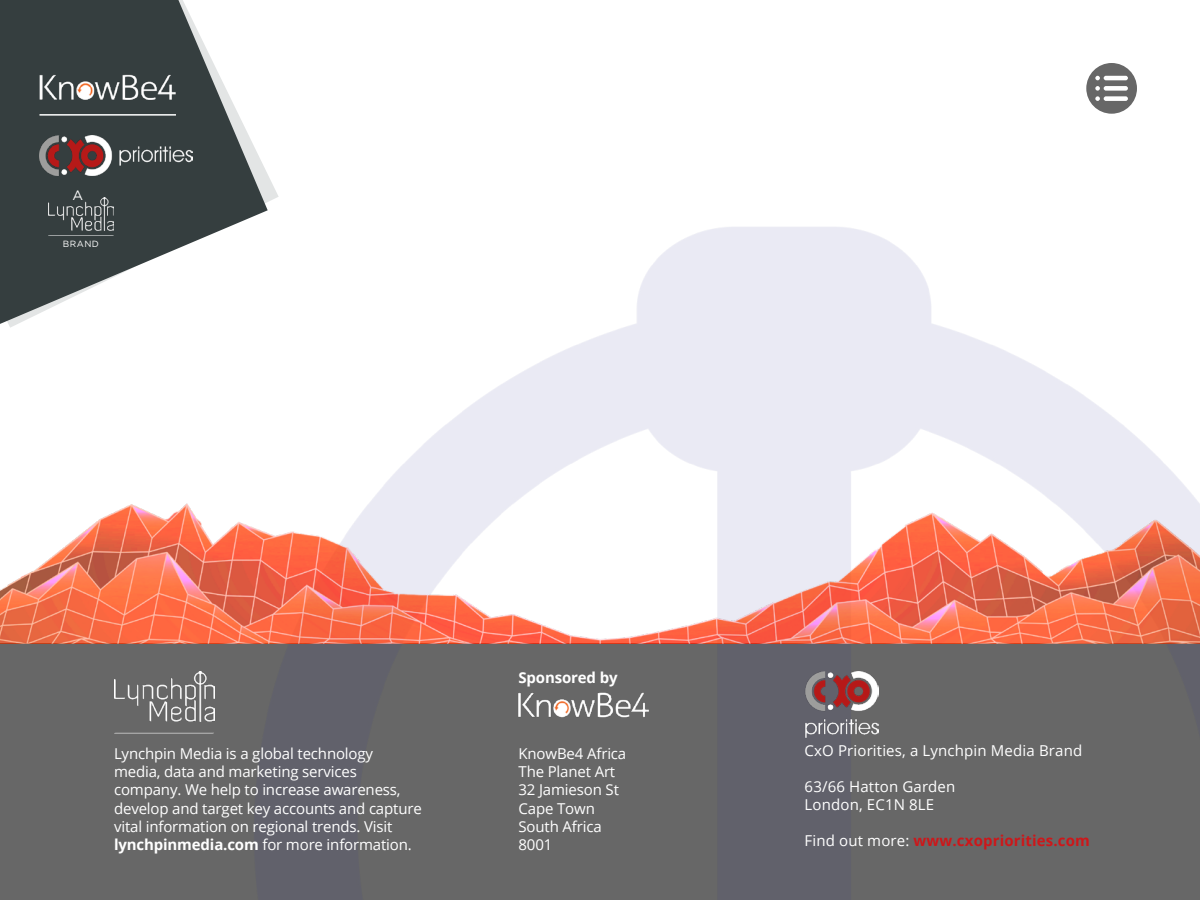
<style>
.page{position:relative;width:1200px;height:900px;background:#fff}
.page>*{position:absolute;margin:0;border:0;box-sizing:border-box;transform-origin:0 0}
.t1{font:15px/18.1px "Open Sans";letter-spacing:-.01em;color:#fff}
.t2{font:15px/18px "Open Sans";letter-spacing:.01em;color:#fff}
.t3{font:700 15px "Open Sans";letter-spacing:.01em;color:#cd171a}
.t4{font:700 15px "Open Sans";letter-spacing:-.01em;color:#fff}
.t5{font:13.5px "Gotham";color:#fff}
.t6{font:9px "Gotham";letter-spacing:.05em;color:#fff}
.s1{font-weight:700}
.s2{font-weight:400;color:#fff}
</style>
<div class="page">
<svg style="left:0;top:0;width:268px;height:191px;fill:#353e3f"></svg>
<img style="left:39px;top:135px;width:154px;height:40px">
<img style="left:27px;top:67px;width:153px;height:40px">
<hr style="left:39px;top:114px;width:137px;height:2px;background:#fff">
<div style="left:0;top:644px;width:1200px;height:256px;background:#676767"></div>
<img style="left:0;top:191px;width:1200px;height:453px">
<img style="left:114px;top:671px;width:100px;height:50px">
<svg style="left:114px;top:733px;width:100px;height:1px"></svg>
<img style="left:518px;top:692px;width:131px;height:26px">
<img style="left:805px;top:671px;width:73px;height:67px">
<svg style="left:1086px;top:63px;width:51px;height:51px"></svg>
<p class="t5" style="left:72px;top:186px;width:12px">A</p>
<p class="t6" style="left:63px;top:238px;width:37px">BRAND</p>
<p class="t4" style="left:519px;top:667px;width:101px">Sponsored by</p>
<p class="t1" style="left:114px;top:744px;width:309px">Lynchpin Media is a global technology media, data and marketing services company. We help to increase awareness, develop and target key accounts and capture vital information on regional trends. Visit <span class="s1">lynchpinmedia.com</span> for more information.</p>
<p class="t1" style="left:519px;top:744px;width:109px">KnowBe4 Africa<br>The Planet Art<br>32 Jamieson St<br>Cape Town<br>South Africa<br>8001</p>
<p class="t2" style="left:805px;top:741px;width:279px">CxO Priorities, a Lynchpin Media Brand</p>
<p class="t2" style="left:805px;top:777px;width:152px">63/66 Hatton Garden<br>London, EC1N 8LE</p>
<p class="t3" style="left:805px;top:830px;width:287px"><span class="s2">Find out more:</span> www.cxopriorities.com</p>
</div>
